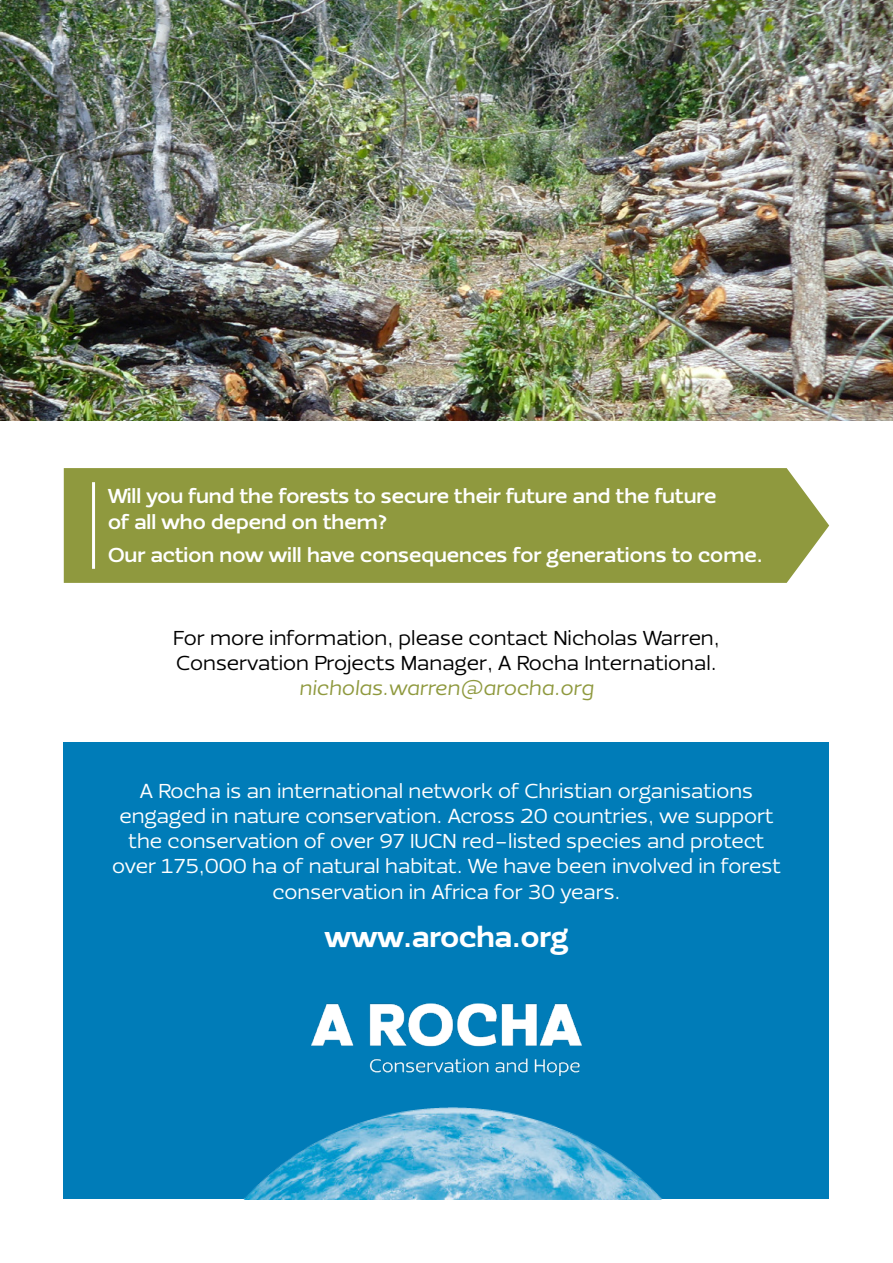
<style>
.page{position:relative;width:893px;height:1263px;background:#fff}
.page>*{position:absolute;margin:0;border:0;box-sizing:border-box;transform-origin:0 0}
.t1{font:900 30px "Ezzo";color:#fff}
.t2{font:21px/25.2px "Ezzo";color:#fff;text-align:center}
.t3{font:700 21px/25.2px "Ezzo";color:#fff}
.t4{font:21px/25.2px "Ezzo";color:#000;text-align:center}
.s1{font-style:italic;color:#8f993e}
</style>
<div class="page">
<img style="left:0;top:0;width:893px;height:421px">
<div style="left:64px;top:468px;width:765px;height:115px;background:#8f993e"></div>
<hr style="left:92px;top:482px;width:3px;height:87px;background:#fff">
<div style="left:64px;top:742px;width:765px;height:457px;background:#007cb8"></div>
<img style="left:311px;top:1003px;width:271px;height:72px">
<img style="left:244px;top:1108px;width:418px;height:91px">
<p class="t3" style="left:108px;top:484px;width:610px">Will you fund the forests to secure their future and the future of all who depend on them?</p>
<p class="t3" style="left:108px;top:543px;width:656px">Our action now will have consequences for generations to come.</p>
<p class="t4" style="left:173px;top:625px;width:548px">For more information, please contact Nicholas Warren,<br>Conservation Projects Manager, A Rocha International. <span class="s1">nicholas.warren@arocha.org</span></p>
<p class="t2" style="left:112px;top:778px;width:670px">A Rocha is an international network of Christian organisations engaged in nature conservation. Across 20 countries, we support the conservation of over 97 IUCN red-listed species and protect over 175,000 ha of natural habitat. We have been involved in forest conservation in Africa for 30 years.</p>
<p class="t1" style="left:325px;top:918px;width:245px">www.arocha.org</p>
</div>
